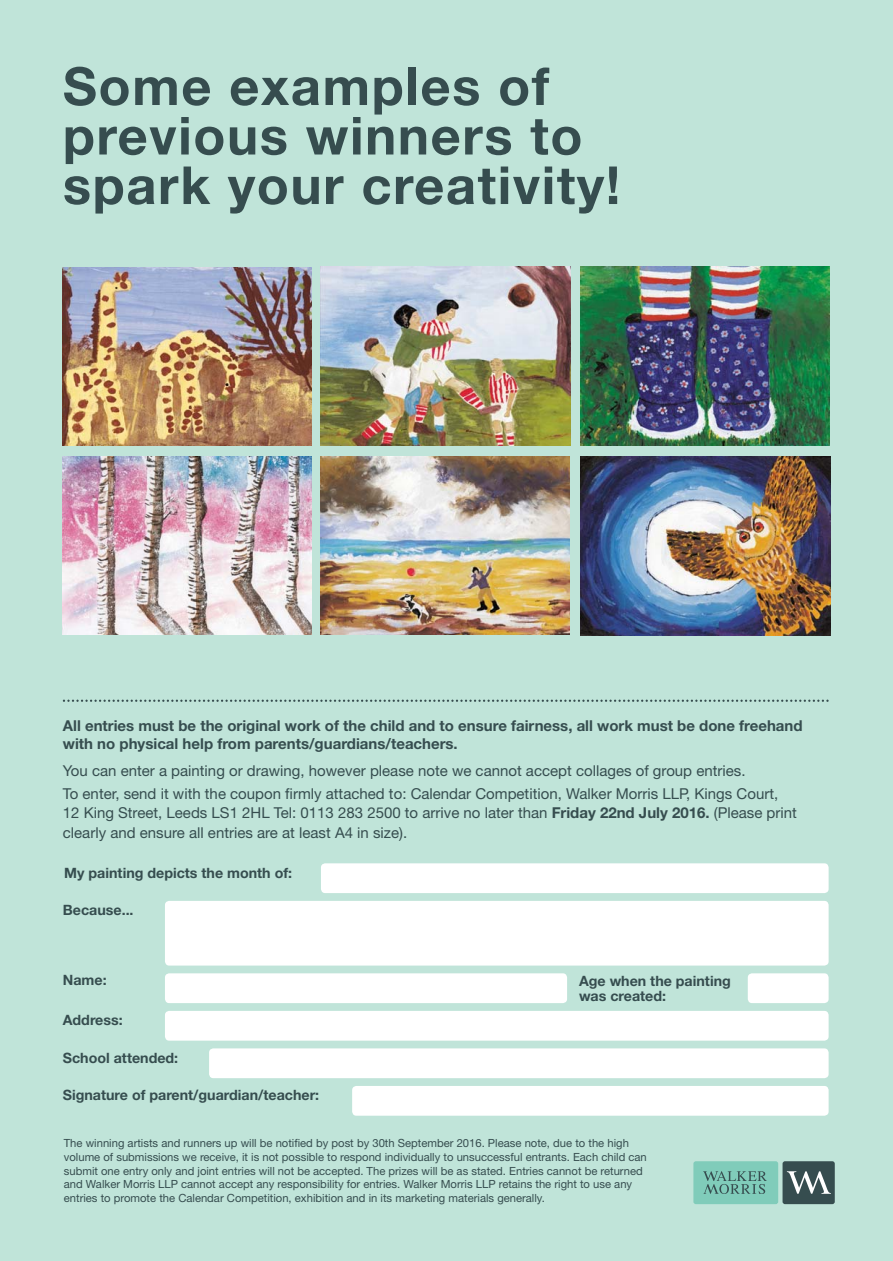
<style>
.page{position:relative;width:893px;height:1261px;background:#fff}
.page>*{position:absolute;margin:0;border:0;box-sizing:border-box;transform-origin:0 0}
.t1{font:700 52.5px/49.5px "Helvetica Neue";letter-spacing:.03em;color:#364d4f}
.t2{font:15px/22.5px "Helvetica Neue";color:#364d4f}
.t3{font:700 15px/18px "Helvetica Neue";color:#364d4f}
.t4{font:700 14.25px/15px "Helvetica Neue";color:#364d4f}
.t5{font:11.25px/13.8px "Helvetica Neue";color:#364d4f}
.s1{font-weight:700}
</style>
<div class="page">
<div style="left:0;top:0;width:892px;height:1261px;background:#c0e4d9"></div>
<svg style="left:63px;top:700px;width:765px;height:2px"></svg>
<div style="left:321px;top:863px;width:507px;height:30px;background:#fff;border-radius:4px"></div>
<div style="left:165px;top:973px;width:402px;height:30px;background:#fff;border-radius:4px"></div>
<div style="left:747px;top:973px;width:81px;height:30px;background:#fff;border-radius:4px"></div>
<div style="left:165px;top:1011px;width:663px;height:30px;background:#fff;border-radius:4px"></div>
<div style="left:209px;top:1048px;width:619px;height:30px;background:#fff;border-radius:4px"></div>
<div style="left:352px;top:1086px;width:476px;height:30px;background:#fff;border-radius:4px"></div>
<div style="left:165px;top:901px;width:663px;height:65px;background:#fff;border-radius:4px"></div>
<div style="left:693px;top:1161px;width:85px;height:43px;background:#80ccba;border-radius:2px"></div>
<div style="left:782px;top:1161px;width:52px;height:43px;background:#364d4f;border-radius:2px"></div>
<svg style="left:703px;top:1171px;width:63px;height:23px"></svg>
<svg style="left:786px;top:1171px;width:44px;height:23px"></svg>
<img style="left:62px;top:267px;width:249px;height:178px">
<img style="left:320px;top:267px;width:250px;height:179px">
<img style="left:580px;top:267px;width:249px;height:179px">
<img style="left:62px;top:456px;width:249px;height:179px">
<img style="left:321px;top:456px;width:249px;height:179px">
<img style="left:580px;top:456px;width:249px;height:179px">
<h1 class="t1" style="left:63px;top:66px;width:559px">Some examples of previous winners to spark your creativity!</h1>
<h2 class="t3" style="left:63px;top:718px;width:741px">All entries must be the original work of the child and to ensure fairness, all work must be done freehand with no physical help from parents/guardians/teachers.</h2>
<h2 class="t2" style="left:63px;top:761px;width:716px">You can enter a painting or drawing, however please note we cannot accept collages of group entries.<br>To enter, send it with the coupon firmly attached to: Calendar Competition, Walker Morris LLP, Kings Court,</h2>
<h2 class="t2" style="left:63px;top:804px;width:735px;line-height:19.5px">12 King Street, Leeds LS1 2HL Tel: 0113 283 2500 to arrive no later than <span class="s1">Friday 22nd July 2016.</span> (Please print clearly and ensure all entries are at least A4 in size).</h2>
<p class="t4" style="left:64px;top:866px;width:229px">My painting depicts the month of:</p>
<p class="t4" style="left:63px;top:904px;width:72px">Because...</p>
<p class="t4" style="left:63px;top:974px;width:45px">Name:</p>
<p class="t4" style="left:63px;top:1014px;width:61px">Address:</p>
<p class="t4" style="left:63px;top:1051px;width:117px">School attended:</p>
<p class="t4" style="left:63px;top:1089px;width:258px">Signature of parent/guardian/teacher:</p>
<p class="t4" style="left:579px;top:974px;width:153px">Age when the painting was created:</p>
<p class="t5" style="left:64px;top:1137px;width:584px">The winning artists and runners up will be notified by post by 30th September 2016. Please note, due to the high volume of submissions we receive, it is not possible to respond individually to unsuccessful entrants. Each child can submit one entry only and joint entries will not be accepted. The prizes will be as stated. Entries cannot be returned and Walker Morris LLP cannot accept any responsibility for entries. Walker Morris LLP retains the right to use any entries to promote the Calendar Competition, exhibition and in its marketing materials generally.</p>
</div>
